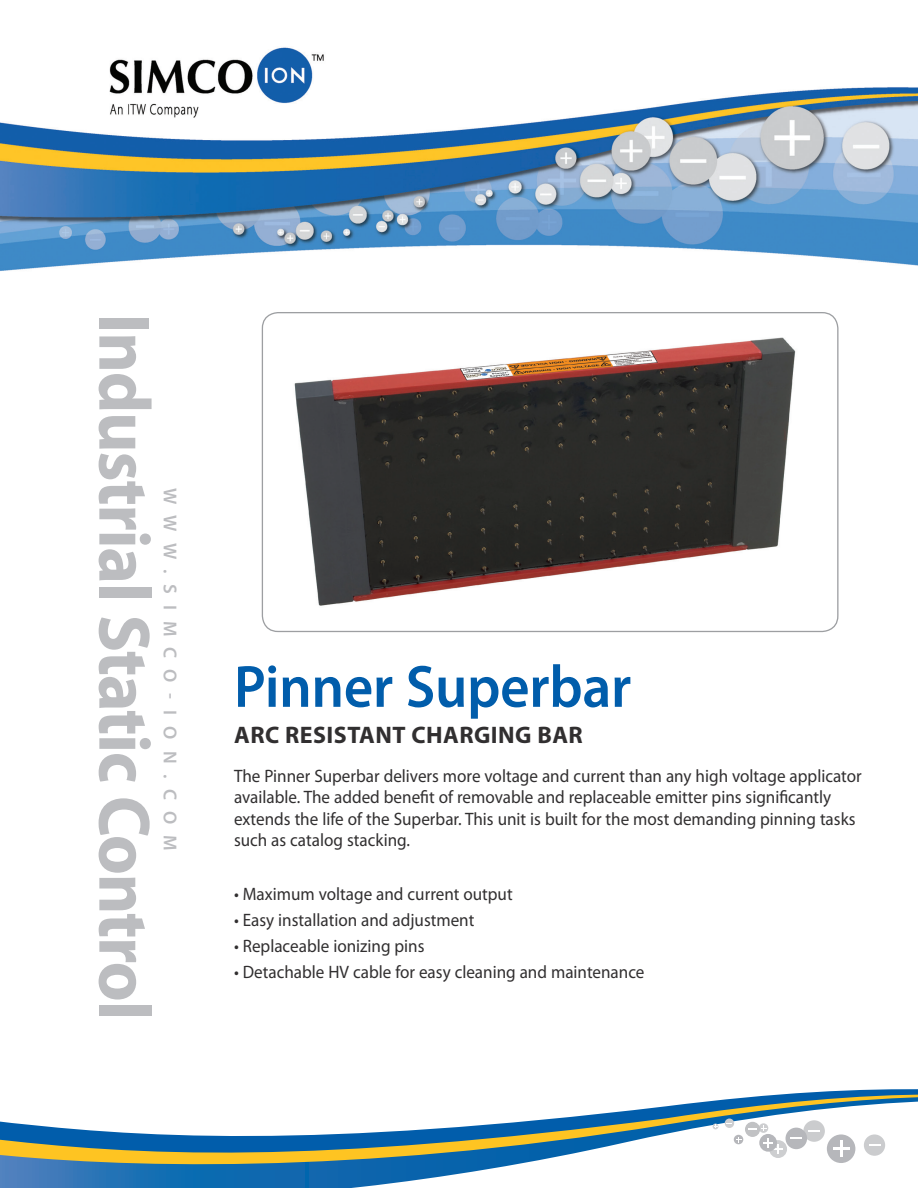
<style>
.page{position:relative;width:918px;height:1188px;background:#fff}
.page>*{position:absolute;margin:0;border:0;box-sizing:border-box;transform-origin:0 0}
.t1{font:700 73.5px "Myriad Pro";letter-spacing:-.02em;color:#bcbdc0;scale:.95 1}
.Cover__Main_head{font:600 60px "Myriad Pro";letter-spacing:-.005em;color:#015dab;scale:.95 1}
.Cover__Subhead{font:700 24px "Myriad Pro";letter-spacing:.02em;color:#312f30}
.t2{font:600 18.75px "Myriad Pro";letter-spacing:.59em;color:#bcbdc0}
.Cover__Body_Copy{font:18px/21.6px "Myriad Pro";color:#312f30;scale:.95 1}
.Cover__F_B_bullets{font:18px "Myriad Pro";color:#312f30;scale:.95 1}
</style>
<div class="page">
<img style="left:0;top:47px;width:918px;height:224px">
<svg style="left:787px;top:1089px;width:131px;height:5px"></svg>
<svg style="left:751px;top:1094px;width:167px;height:3px"></svg>
<svg style="left:0;top:1097px;width:918px;height:91px"></svg>
<svg style="left:759px;top:1123px;width:9px;height:10px"></svg>
<div style="left:803px;top:1120px;width:22px;height:22px;background:#cbccce;border-radius:50%"></div>
<svg style="left:808px;top:1130px;width:12px;height:1px"></svg>
<div style="left:769px;top:1140px;width:18px;height:18px;background:#cdced0;border-radius:50%"></div>
<div style="left:725px;top:1119px;width:9px;height:9px;background:#cdced0;border-radius:50%"></div>
<div style="left:745px;top:1122px;width:15px;height:15px;background:#c1c2c4;border-radius:50%"></div>
<div style="left:759px;top:1134px;width:18px;height:18px;background:#b6b7bb;border-radius:50%"></div>
<div style="left:786px;top:1128px;width:21px;height:21px;background:#b6b7bb;border-radius:50%"></div>
<div style="left:827px;top:1134px;width:28px;height:29px;background:#b6b7bb;border-radius:50%"></div>
<div style="left:864px;top:1134px;width:21px;height:22px;background:#cbccce;border-radius:50%"></div>
<svg style="left:748px;top:1126px;width:18px;height:5px"></svg>
<svg style="left:790px;top:1137px;width:12px;height:2px"></svg>
<svg style="left:869px;top:1144px;width:12px;height:2px"></svg>
<svg style="left:763px;top:1138px;width:20px;height:16px"></svg>
<svg style="left:833px;top:1141px;width:16px;height:16px"></svg>
<svg style="left:734px;top:1135px;width:9px;height:9px"></svg>
<svg style="left:713px;top:1124px;width:5px;height:5px"></svg>
<img style="left:262px;top:313px;width:575px;height:318px">
<h1 class="t1" style="left:172px;top:314px;width:745px;rotate:90deg">Industrial Static Control</h1>
<p class="t2" style="left:182px;top:488px;width:365px;rotate:90deg">WWW.SIMCO-ION.COM</p>
<p class="Cover__Main_head" style="left:234px;top:649px;width:420px">Pinner Superbar</p>
<p class="Cover__Subhead" style="left:234px;top:719px;width:350px">ARC RESISTANT CHARGING BAR</p>
<p class="Cover__Body_Copy" style="left:234px;top:764px;width:662px">The Pinner Superbar delivers more voltage and current than any high voltage applicator available. The added benefit of removable and replaceable emitter pins significantly extends the life of the Superbar. This unit is built for the most demanding pinning tasks such as catalog stacking.</p>
<p class="Cover__F_B_bullets" style="left:234px;top:883px;width:295px">• Maximum voltage and current output</p>
<p class="Cover__F_B_bullets" style="left:234px;top:909px;width:255px">• Easy installation and adjustment</p>
<p class="Cover__F_B_bullets" style="left:234px;top:935px;width:202px">• Replaceable ionizing pins</p>
<p class="Cover__F_B_bullets" style="left:234px;top:961px;width:434px">• Detachable HV cable for easy cleaning and maintenance</p>
</div>
